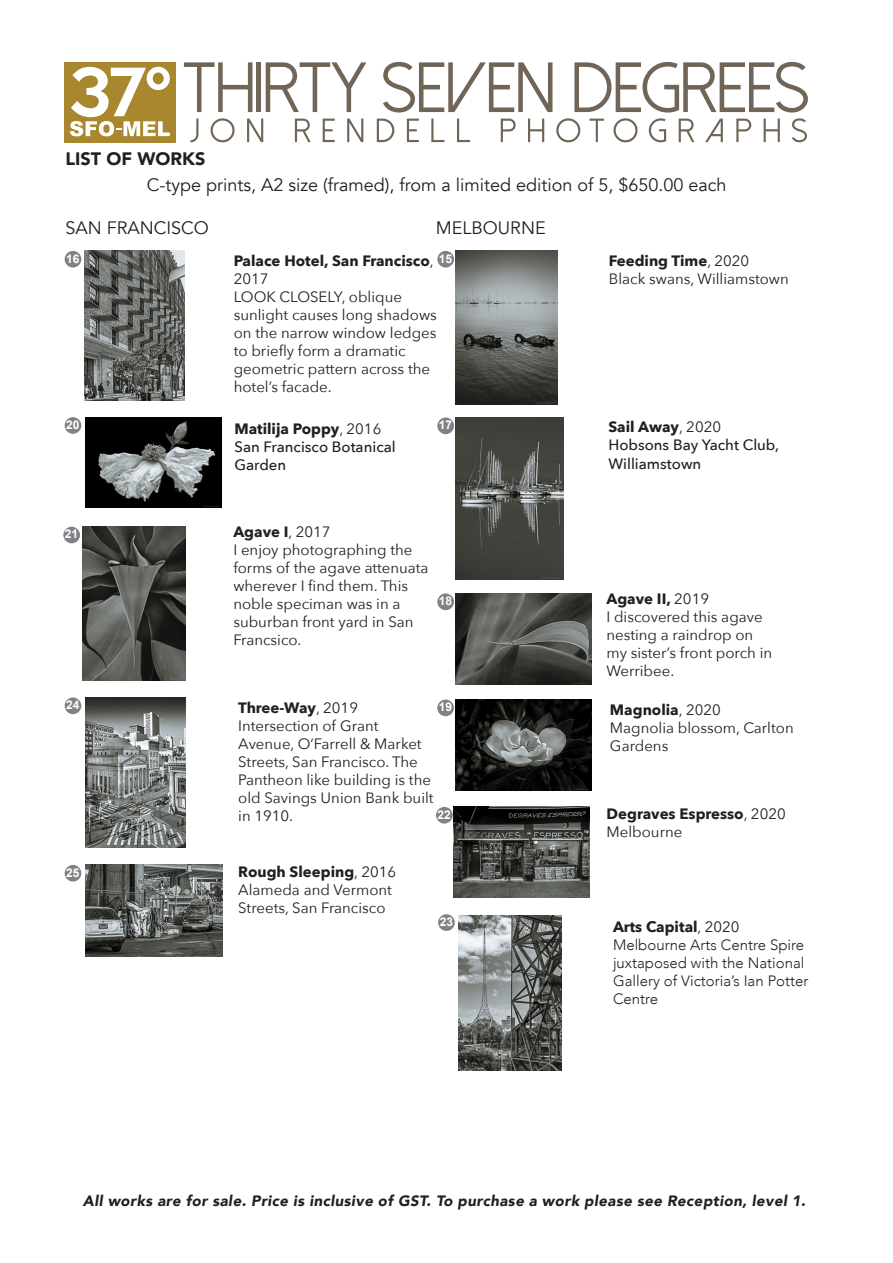
<style>
.page{position:relative;width:893px;height:1263px;background:#fff}
.page>*{position:absolute;margin:0;border:0;box-sizing:border-box;transform-origin:0 0}
.t1{font:18px "Avenir";color:#231f20}
.t2{font:900 18px "Avenir";color:#231f20}
.t3{font:15px/18px "Avenir Next";color:#231f20}
.t4{font:700 15px/18px "Avenir Next";color:#231f20}
.t5{font:300 15px/18px "Avenir";color:#231f20}
.t6{font:italic 900 15px "Avenir";letter-spacing:.03em;color:#231f20}
.t7{font:500 15px/18px "Avenir Next";color:#231f20}
.t8{font:700 12px "Arial";color:#fff}
.s1{font-weight:400}
</style>
<div class="page">
<div style="left:64px;top:62px;width:112px;height:80px;background:#a9872f"></div>
<svg style="left:70px;top:67px;width:100px;height:69px"></svg>
<svg style="left:184px;top:62px;width:68px;height:50px"></svg>
<div style="left:256px;top:62px;width:5px;height:50px;background:#716557"></div>
<svg style="left:266px;top:62px;width:100px;height:50px"></svg>
<svg style="left:191px;top:119px;width:7px;height:23px"></svg>
<svg style="left:211px;top:118px;width:24px;height:24px"></svg>
<svg style="left:247px;top:119px;width:16px;height:23px"></svg>
<svg style="left:295px;top:119px;width:16px;height:23px"></svg>
<svg style="left:323px;top:119px;width:12px;height:23px"></svg>
<svg style="left:347px;top:119px;width:16px;height:23px"></svg>
<svg style="left:377px;top:62px;width:431px;height:80px"></svg>
<img style="left:85px;top:697px;width:100px;height:150px">
<img style="left:85px;top:865px;width:138px;height:92px">
<img style="left:453px;top:807px;width:136px;height:91px">
<img style="left:455px;top:251px;width:103px;height:154px">
<img style="left:455px;top:417px;width:108px;height:162px">
<img style="left:84px;top:251px;width:100px;height:150px">
<img style="left:455px;top:593px;width:137px;height:91px">
<img style="left:455px;top:699px;width:137px;height:91px">
<img style="left:85px;top:417px;width:136px;height:91px">
<img style="left:82px;top:527px;width:103px;height:153px">
<img style="left:458px;top:915px;width:104px;height:155px">
<div style="left:437px;top:251px;width:17px;height:17px;background:#808285;border-radius:50%"></div>
<div style="left:65px;top:251px;width:16px;height:17px;background:#808285;border-radius:50%"></div>
<div style="left:437px;top:417px;width:17px;height:17px;background:#808285;border-radius:50%"></div>
<div style="left:437px;top:593px;width:17px;height:17px;background:#808285;border-radius:50%"></div>
<div style="left:437px;top:699px;width:17px;height:17px;background:#808285;border-radius:50%"></div>
<div style="left:65px;top:417px;width:16px;height:17px;background:#808285;border-radius:50%"></div>
<div style="left:63px;top:527px;width:17px;height:16px;background:#808285;border-radius:50%"></div>
<div style="left:436px;top:807px;width:17px;height:16px;background:#808285;border-radius:50%"></div>
<div style="left:438px;top:914px;width:17px;height:17px;background:#808285;border-radius:50%"></div>
<div style="left:65px;top:697px;width:16px;height:17px;background:#808285;border-radius:50%"></div>
<div style="left:65px;top:865px;width:16px;height:17px;background:#808285;border-radius:50%"></div>
<p class="t2" style="left:65px;top:143px;width:141px">LIST OF WORKS</p>
<p class="t1" style="left:147px;top:174px;width:581px">C-type prints, A2 size (framed), from a limited edition of 5, $650.00 each</p>
<p class="t1" style="left:65px;top:217px;width:145px">SAN FRANCISCO</p>
<p class="t1" style="left:436px;top:217px;width:111px">MELBOURNE</p>
<p class="t8" style="left:66px;top:250px;width:15px">16</p>
<p class="t8" style="left:439px;top:250px;width:15px">15</p>
<p class="t4" style="left:234px;top:251px;width:202px">Palace Hotel, San Francisco<span class="s1">,<br>2017</span></p>
<p class="t3" style="left:234px;top:287px;width:205px">LOOK CLOSELY, oblique sunlight causes long shadows on the narrow window ledges to briefly form a dramatic geometric pattern across the hotel’s facade.</p>
<p class="t8" style="left:66px;top:417px;width:15px">20</p>
<p class="t4" style="left:234px;top:420px;width:148px">Matilija Poppy<span class="s1">, 2016</span></p>
<p class="t7" style="left:234px;top:437px;width:163px">San Francisco Botanical<br>Garden</p>
<p class="t8" style="left:439px;top:417px;width:15px">17</p>
<p class="t8" style="left:65px;top:526px;width:15px">21</p>
<p class="t4" style="left:233px;top:523px;width:99px">Agave I<span class="s1">, 2017</span></p>
<p class="t3" style="left:233px;top:540px;width:197px">I enjoy photographing the forms of the agave attenuata wherever I find them. This noble speciman was in a suburban front yard in San<br>Francsico.</p>
<p class="t8" style="left:439px;top:593px;width:15px">18</p>
<p class="t8" style="left:66px;top:697px;width:15px">24</p>
<p class="t4" style="left:238px;top:698px;width:121px">Three-Way<span class="s1">, 2019</span></p>
<p class="t3" style="left:238px;top:716px;width:197px">Intersection of Grant<br>Avenue, O’Farrell &amp; Market<br>Streets, San Francisco. The<br>Pantheon like building is the old Savings Union Bank built in 1910.</p>
<p class="t8" style="left:439px;top:699px;width:15px">19</p>
<p class="t8" style="left:438px;top:806px;width:15px">22</p>
<p class="t8" style="left:66px;top:864px;width:15px">25</p>
<p class="t4" style="left:238px;top:863px;width:159px">Rough Sleeping<span class="s1">, 2016</span></p>
<p class="t3" style="left:238px;top:880px;width:155px">Alameda and Vermont<br>Streets, San Francisco</p>
<p class="t8" style="left:440px;top:914px;width:15px">23</p>
<p class="t4" style="left:609px;top:251px;width:142px">Feeding Time<span class="s1">, 2020</span></p>
<p class="t3" style="left:609px;top:269px;width:181px">Black swans, Williamstown</p>
<p class="t4" style="left:608px;top:418px;width:114px">Sail Away<span class="s1">, 2020</span></p>
<p class="t7" style="left:608px;top:436px;width:172px">Hobsons Bay Yacht Club,<br>Williamstown</p>
<p class="t4" style="left:606px;top:589px;width:104px">Agave II, <span class="s1">2019</span></p>
<p class="t3" style="left:606px;top:607px;width:167px">I discovered this agave nesting a raindrop on my sister’s front porch in<br>Werribee.</p>
<p class="t4" style="left:610px;top:700px;width:112px">Magnolia<span class="s1">, 2020</span></p>
<p class="t3" style="left:610px;top:718px;width:185px">Magnolia blossom, Carlton<br>Gardens</p>
<p class="t4" style="left:607px;top:805px;width:181px">Degraves Espresso<span class="s1">, 2020</span></p>
<p class="t3" style="left:607px;top:822px;width:77px">Melbourne</p>
<p class="t4" style="left:613px;top:917px;width:128px">Arts Capital<span class="s1">, 2020</span></p>
<p class="t5" style="left:613px;top:935px;width:197px">Melbourne Arts Centre Spire juxtaposed with the National<br>Gallery of Victoria’s Ian Potter<br>Centre</p>
<p class="t6" style="left:83px;top:1188px;width:724px">All works are for sale. Price is inclusive of GST. To purchase a work please see Reception, level 1.</p>
</div>
